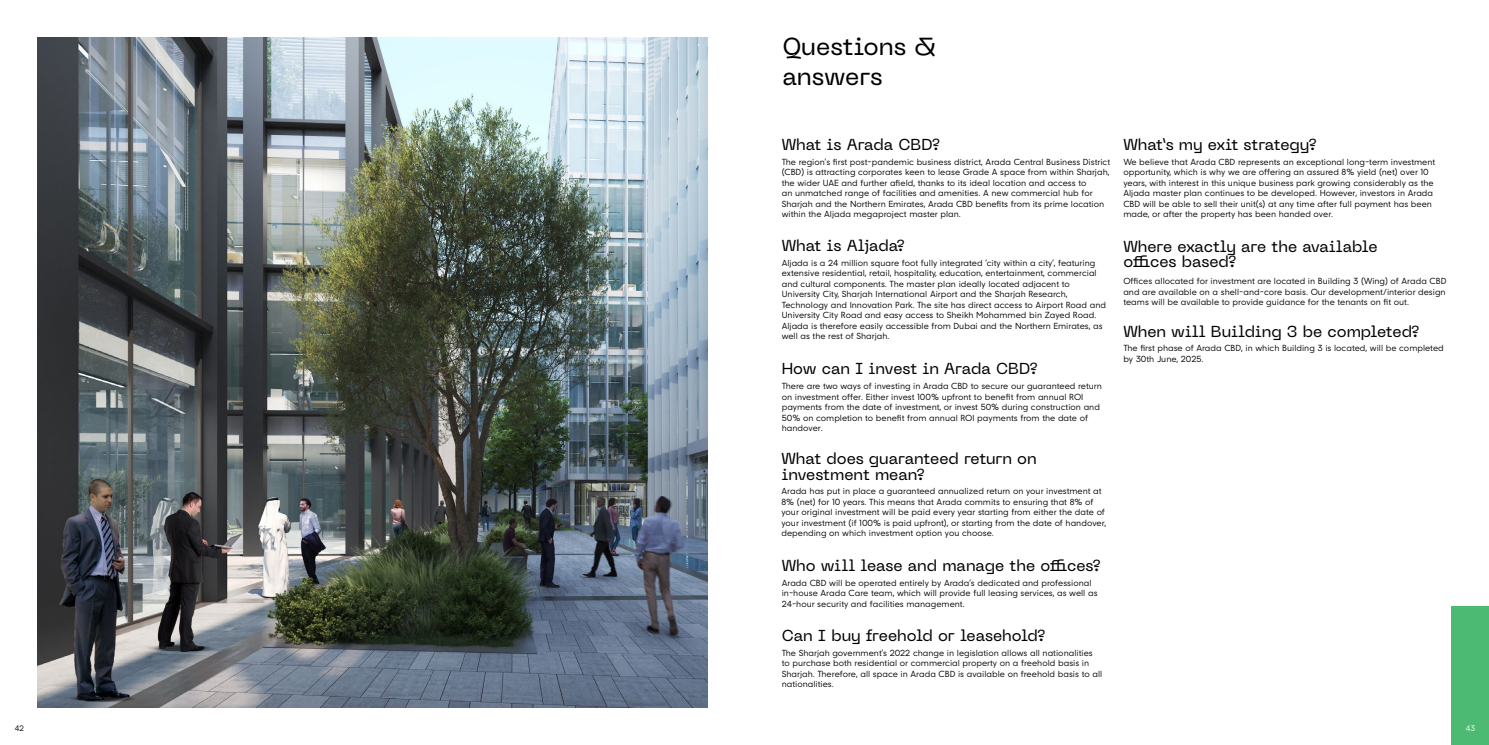
<style>
.page{position:relative;width:1489px;height:745px;background:#fff}
.page>*{position:absolute;margin:0;border:0;box-sizing:border-box;transform-origin:0 0}
.t1{font:24.5px/29.4px "PP Neue Machina Inktrap";color:#000}
.t2{font:15.75px/15.8px "PP Neue Machina Inktrap";color:#000}
.t3{font:300 8.75px/10.5px "Arada";color:#000}
.t4{font:300 7.88px "Arada";color:#000}
.t5{font:300 7.88px "Arada";color:#fff}
</style>
<div class="page">
<img style="left:37px;top:37px;width:670px;height:670px">
<div style="left:1451px;top:606px;width:37px;height:138px;background:#4cba72"></div>
<h1 class="t1" style="left:782px;top:32px;width:156px">Questions &amp; answers</h1>
<h2 class="t2" style="left:781px;top:136px;width:159px">What is Arada CBD?</h2>
<p class="t3" style="left:781px;top:157px;width:330px">The region’s first post-pandemic business district, Arada Central Business District (CBD) is attracting corporates keen to lease Grade A space from within Sharjah, the wider UAE and further afield, thanks to its ideal location and access to<br>an unmatched range of facilities and amenities. A new commercial hub for Sharjah and the Northern Emirates, Arada CBD benefits from its prime location within the Aljada megaproject master plan.</p>
<p class="t3" style="left:781px;top:258px;width:326px">Aljada is a 24 million square foot fully integrated ‘city within a city’, featuring extensive residential, retail, hospitality, education, entertainment, commercial and cultural components. The master plan ideally located adjacent to University City, Sharjah International Airport and the Sharjah Research, Technology and Innovation Park. The site has direct access to Airport Road and University City Road and easy access to Sheikh Mohammed bin Zayed Road.<br>Aljada is therefore easily accessible from Dubai and the Northern Emirates, as well as the rest of Sharjah.</p>
<h2 class="t2" style="left:781px;top:237px;width:124px">What is Aljada?</h2>
<h2 class="t2" style="left:781px;top:360px;width:257px">How can I invest in Arada CBD?</h2>
<p class="t3" style="left:781px;top:381px;width:321px">There are two ways of investing in Arada CBD to secure our guaranteed return on investment offer. Either invest 100% upfront to benefit from annual ROI payments from the date of investment, or invest 50% during construction and 50% on completion to benefit from annual ROI payments from the date of handover.</p>
<h2 class="t2" style="left:781px;top:450px;width:257px">What does guaranteed return on investment mean?</h2>
<p class="t3" style="left:781px;top:486px;width:326px">Arada has put in place a guaranteed annualized return on your investment at 8% (net) for 10 years. This means that Arada commits to ensuring that 8% of your original investment will be paid every year starting from either the date of your investment (if 100% is paid upfront), or starting from the date of handover, depending on which investment option you choose.</p>
<h2 class="t2" style="left:781px;top:556px;width:320px">Who will lease and manage the offices?</h2>
<p class="t3" style="left:781px;top:577px;width:317px">Arada CBD will be operated entirely by Arada’s dedicated and professional in-house Arada Care team, which will provide full leasing services, as well as<br>24-hour security and facilities management.</p>
<h2 class="t2" style="left:781px;top:626px;width:264px">Can I buy freehold or leasehold?</h2>
<p class="t3" style="left:781px;top:647px;width:322px">The Sharjah government’s 2022 change in legislation allows all nationalities to purchase both residential or commercial property on a freehold basis in Sharjah. Therefore, all space in Arada CBD is available on freehold basis to all nationalities.</p>
<h2 class="t2" style="left:1123px;top:136px;width:194px">What’s my exit strategy?</h2>
<p class="t3" style="left:1123px;top:157px;width:313px">We believe that Arada CBD represents an exceptional long-term investment opportunity, which is why we are offering an assured 8% yield (net) over 10 years, with interest in this unique business park growing considerably as the Aljada master plan continues to be developed. However, investors in Arada CBD will be able to sell their unit(s) at any time after full payment has been made, or after the property has been handed over.</p>
<h2 class="t2" style="left:1123px;top:238px;width:256px">Where exactly are the available offices based?</h2>
<p class="t3" style="left:1123px;top:276px;width:324px;text-align:justify">Offices allocated for investment are located in Building 3 (Wing) of Arada CBD and are available on a shell-and-core basis. Our development/interior design teams will be available to provide guidance for the tenants on fit out.</p>
<p class="t3" style="left:1123px;top:343px;width:322px">The first phase of Arada CBD, in which Building 3 is located, will be completed by 30th June, 2025.</p>
<h2 class="t2" style="left:1123px;top:323px;width:297px">When will Building 3 be completed?</h2>
<p class="t4" style="left:15px;top:722px;width:11px">42</p>
<p class="t5" style="left:1465px;top:722px;width:11px">43</p>
</div>
